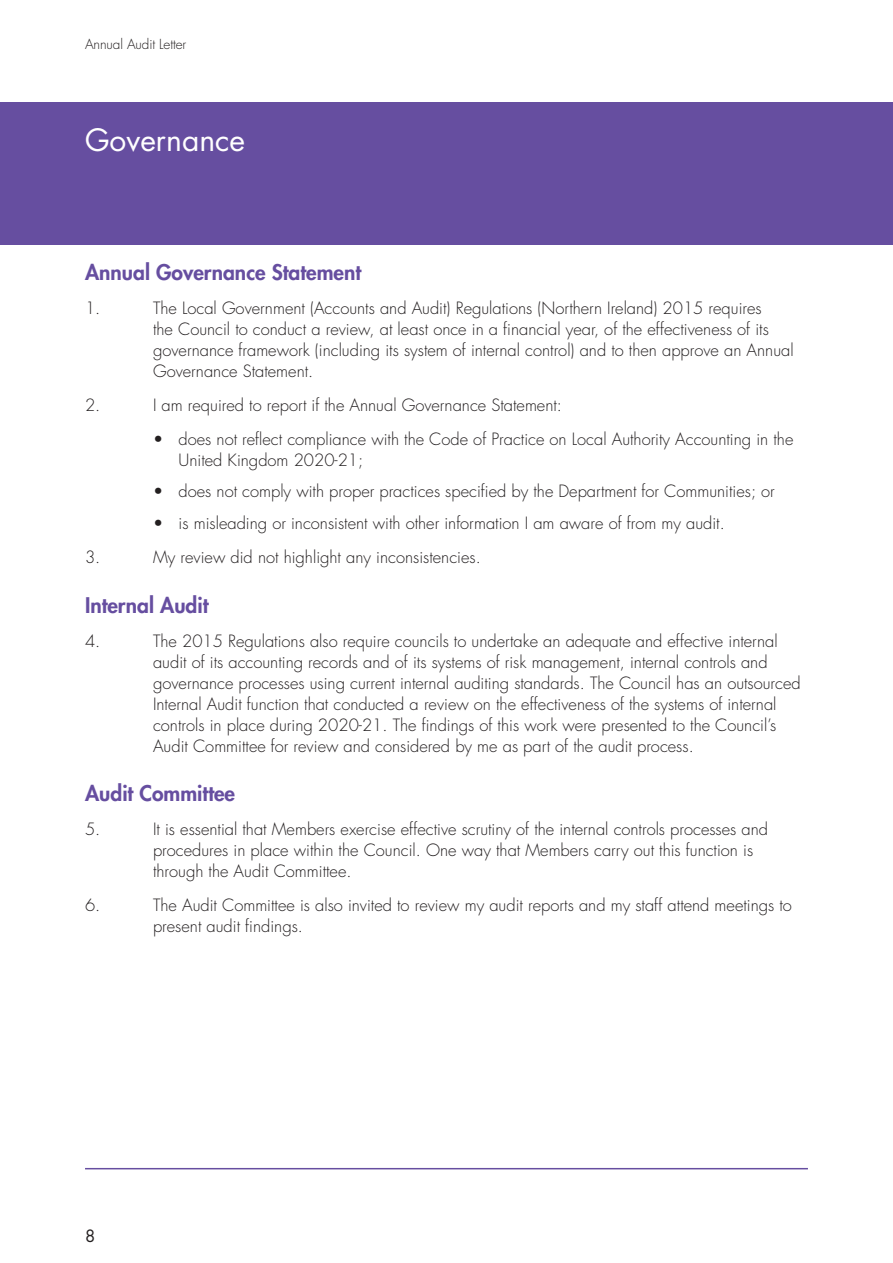
<style>
.page{position:relative;width:893px;height:1263px;background:#fff}
.page>*{position:absolute;margin:0;border:0;box-sizing:border-box;transform-origin:0 0}
.t1{font:30px "Futura";color:#fff}
.t2{font:800 21px "Futura";color:#664ea0}
.t3{font:300 16.5px/21px "Futura";color:#231f20}
.t4{font:16.5px "Futura";color:#231f20}
.t5{font:300 13.5px "Futura";letter-spacing:-.005em;color:#231f20}
</style>
<div class="page">
<div style="left:0;top:102px;width:893px;height:142px;background:#664ea0"></div>
<hr style="left:85px;top:1168px;width:723px;height:1px;background:#664ea0">
<p class="t5" style="left:85px;top:35px;width:103px">Annual Audit Letter</p>
<h1 class="t1" style="left:85px;top:121px;width:162px">Governance</h1>
<p class="t2" style="left:85px;top:259px;width:278px">Annual Governance Statement</p>
<p class="t3" style="left:85px;top:298px;width:17px">1.</p>
<p class="t3" style="left:153px;top:298px;width:642px">The Local Government (Accounts and Audit) Regulations (Northern Ireland) 2015 requires<br>the Council to conduct a review, at least once in a financial year, of the effectiveness of its governance framework (including its system of internal control) and to then approve an Annual Governance Statement.</p>
<p class="t3" style="left:85px;top:395px;width:17px">2.</p>
<p class="t3" style="left:153px;top:395px;width:410px">I am required to report if the Annual Governance Statement:</p>
<p class="t3" style="left:179px;top:428px;width:616px;text-indent:-26px">• does not reflect compliance with the Code of Practice on Local Authority Accounting in the<br>United Kingdom 2020-21;</p>
<p class="t3" style="left:153px;top:481px;width:623px">• does not comply with proper practices specified by the Department for Communities; or</p>
<p class="t3" style="left:153px;top:513px;width:573px">• is misleading or inconsistent with other information I am aware of from my audit.</p>
<p class="t3" style="left:85px;top:547px;width:17px">3.</p>
<p class="t3" style="left:153px;top:547px;width:329px">My review did not highlight any inconsistencies.</p>
<p class="t2" style="left:85px;top:592px;width:125px">Internal Audit</p>
<p class="t3" style="left:85px;top:631px;width:17px">4.</p>
<p class="t3" style="left:153px;top:631px;width:649px">The 2015 Regulations also require councils to undertake an adequate and effective internal audit of its accounting records and of its systems of risk management, internal controls and governance processes using current internal auditing standards. The Council has an outsourced Internal Audit function that conducted a review on the effectiveness of the systems of internal controls in place during 2020-21. The findings of this work were presented to the Council’s Audit Committee for review and considered by me as part of the audit process.</p>
<p class="t2" style="left:85px;top:780px;width:152px">Audit Committee</p>
<p class="t3" style="left:85px;top:819px;width:17px">5.</p>
<p class="t3" style="left:153px;top:819px;width:616px">It is essential that Members exercise effective scrutiny of the internal controls processes and procedures in place within the Council. One way that Members carry out this function is through the Audit Committee.</p>
<p class="t3" style="left:85px;top:895px;width:17px">6.</p>
<p class="t3" style="left:153px;top:895px;width:640px">The Audit Committee is also invited to review my audit reports and my staff attend meetings to present audit findings.</p>
<p class="t4" style="left:85px;top:1225px;width:12px">8</p>
</div>
